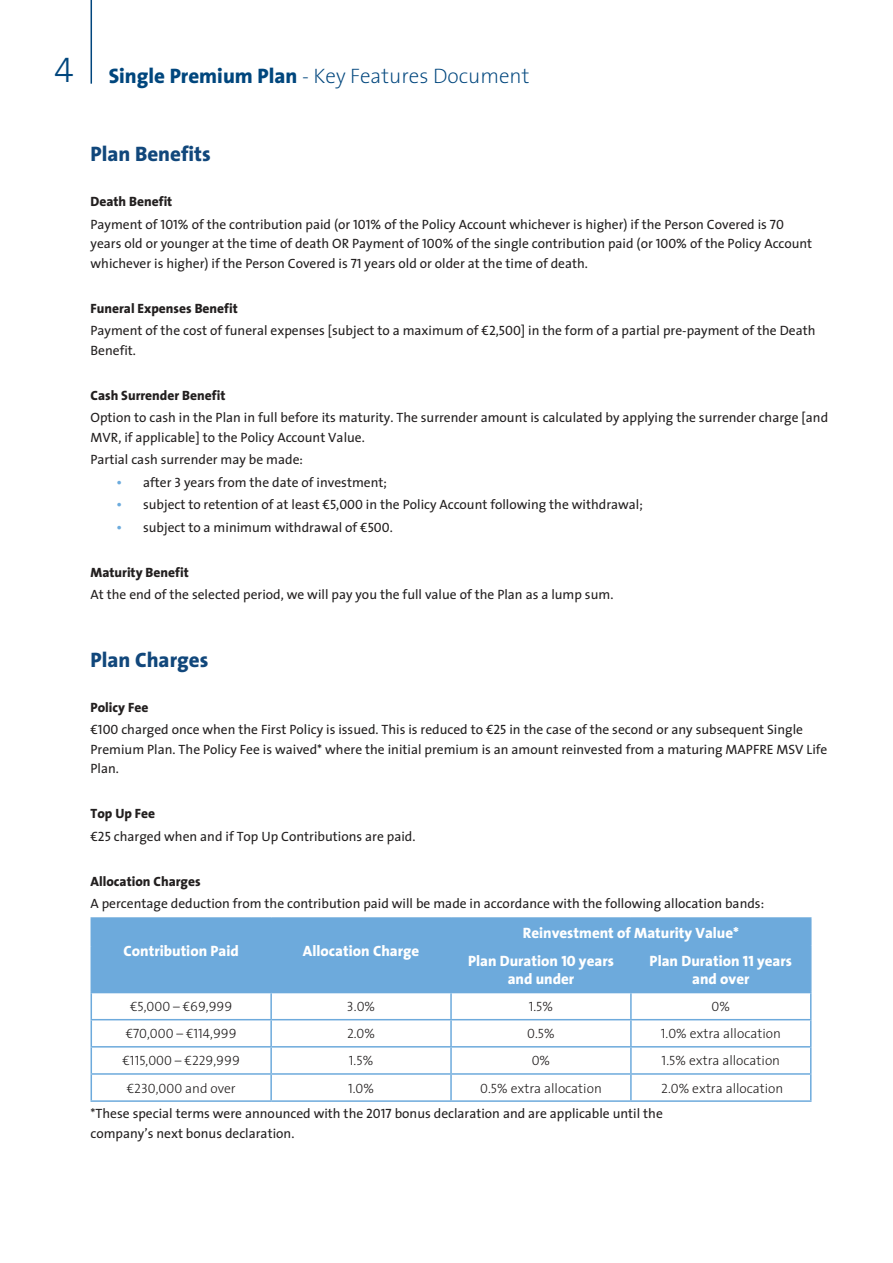
<style>
.page{position:relative;width:893px;height:1263px;background:#fff}
.page>*{position:absolute;margin:0;border:0;box-sizing:border-box;transform-origin:0 0}
.t1{font:200 21px "The Sans";color:#00467d}
.t2{font:800 21px "The Sans";color:#11477b}
.t3{font:800 15px/28.2px "The Sans";color:#fff}
.t4{font:13.5px/19.5px "The Sans";color:#221f1f}
.t5{font:300 13.5px "The Sans";color:#221f1f}
.t6{font:800 13.5px "The Sans";color:#221f1f}
.s1{font-weight:300;font-size:35.85px}
.s2{font-weight:800}
.s3{font-size:15px;color:#6cabdd}
</style>
<div class="page">
<hr style="left:91px;top:0;width:1px;height:84px;background:#00467d">
<div style="left:92px;top:919px;width:718px;height:73px;background:#6daadc"></div>
<hr style="left:91px;top:917px;width:180px;height:2px;background:#6daadc">
<svg style="left:91px;top:919px;width:1px;height:27px"></svg>
<hr style="left:271px;top:917px;width:180px;height:2px;background:#6daadc">
<hr style="left:270px;top:919px;width:2px;height:27px;background:#6daadc">
<hr style="left:451px;top:917px;width:180px;height:2px;background:#6daadc">
<hr style="left:450px;top:919px;width:2px;height:26px;background:#6daadc">
<hr style="left:631px;top:917px;width:180px;height:2px;background:#6daadc">
<svg style="left:810px;top:919px;width:1px;height:26px"></svg>
<hr style="left:91px;top:946px;width:1px;height:46px;background:#6daadc">
<hr style="left:270px;top:946px;width:2px;height:46px;background:#6daadc">
<hr style="left:450px;top:945px;width:181px;height:2px;background:#6daadc">
<hr style="left:450px;top:947px;width:2px;height:45px;background:#6daadc">
<hr style="left:631px;top:945px;width:180px;height:2px;background:#6daadc">
<hr style="left:630px;top:947px;width:2px;height:45px;background:#6daadc">
<hr style="left:810px;top:947px;width:1px;height:45px;background:#6daadc">
<hr style="left:91px;top:992px;width:180px;height:1px;background:#6daadc">
<hr style="left:271px;top:992px;width:180px;height:1px;background:#6daadc">
<hr style="left:270px;top:993px;width:2px;height:26px;background:#6daadc">
<hr style="left:451px;top:992px;width:180px;height:1px;background:#6daadc">
<hr style="left:450px;top:993px;width:2px;height:26px;background:#6daadc">
<hr style="left:631px;top:992px;width:180px;height:1px;background:#6daadc">
<hr style="left:630px;top:993px;width:2px;height:26px;background:#6daadc">
<hr style="left:91px;top:1019px;width:180px;height:1px;background:#6daadc">
<hr style="left:271px;top:1019px;width:180px;height:1px;background:#6daadc">
<hr style="left:270px;top:1020px;width:2px;height:26px;background:#6daadc">
<hr style="left:451px;top:1019px;width:180px;height:1px;background:#6daadc">
<hr style="left:450px;top:1020px;width:2px;height:26px;background:#6daadc">
<hr style="left:631px;top:1019px;width:180px;height:1px;background:#6daadc">
<hr style="left:630px;top:1020px;width:2px;height:26px;background:#6daadc">
<hr style="left:91px;top:1046px;width:180px;height:1px;background:#6daadc">
<hr style="left:271px;top:1046px;width:180px;height:1px;background:#6daadc">
<hr style="left:270px;top:1047px;width:2px;height:26px;background:#6daadc">
<hr style="left:451px;top:1046px;width:180px;height:1px;background:#6daadc">
<hr style="left:450px;top:1047px;width:2px;height:26px;background:#6daadc">
<hr style="left:631px;top:1046px;width:180px;height:1px;background:#6daadc">
<hr style="left:630px;top:1047px;width:2px;height:26px;background:#6daadc">
<hr style="left:91px;top:1073px;width:180px;height:2px;background:#6daadc">
<svg style="left:91px;top:993px;width:1px;height:107px"></svg>
<hr style="left:271px;top:1073px;width:180px;height:2px;background:#6daadc">
<hr style="left:270px;top:1075px;width:2px;height:25px;background:#6daadc">
<hr style="left:451px;top:1073px;width:180px;height:2px;background:#6daadc">
<hr style="left:450px;top:1075px;width:2px;height:25px;background:#6daadc">
<hr style="left:631px;top:1073px;width:180px;height:2px;background:#6daadc">
<hr style="left:630px;top:1075px;width:2px;height:25px;background:#6daadc">
<svg style="left:810px;top:993px;width:1px;height:107px"></svg>
<hr style="left:91px;top:1100px;width:180px;height:2px;background:#6daadc">
<hr style="left:271px;top:1100px;width:180px;height:2px;background:#6daadc">
<hr style="left:451px;top:1100px;width:180px;height:2px;background:#6daadc">
<hr style="left:631px;top:1100px;width:180px;height:2px;background:#6daadc">
<h1 class="t1" style="left:55px;top:69px;width:476px"><span class="s1">4</span> <span class="s2">Single Premium Plan</span> - Key Features Document</h1>
<h1 class="t2" style="left:91px;top:145px;width:122px">Plan Benefits</h1>
<p class="t6" style="left:91px;top:196px;width:83px">Death Benefit</p>
<p class="t4" style="left:91px;top:215px;width:723px">Payment of 101% of the contribution paid (or 101% of the Policy Account whichever is higher) if the Person Covered is 70 years old or younger at the time of death OR Payment of 100% of the single contribution paid (or 100% of the Policy Account whichever is higher) if the Person Covered is 71 years old or older at the time of death.</p>
<p class="t6" style="left:91px;top:302px;width:149px">Funeral Expenses Benefit</p>
<p class="t4" style="left:91px;top:322px;width:726px">Payment of the cost of funeral expenses [subject to a maximum of €2,500] in the form of a partial pre-payment of the Death<br>Benefit.</p>
<p class="t6" style="left:91px;top:389px;width:136px">Cash Surrender Benefit</p>
<p class="t4" style="left:91px;top:409px;width:739px">Option to cash in the Plan in full before its maturity. The surrender amount is calculated by applying the surrender charge [and<br>MVR, if applicable] to the Policy Account Value.</p>
<p class="t4" style="left:91px;top:451px;width:214px">Partial cash surrender may be made:</p>
<p class="t4" style="left:116px;top:473px;width:272px"><span class="s3">•</span> after 3 years from the date of investment;</p>
<p class="t4" style="left:116px;top:496px;width:528px"><span class="s3">•</span> subject to retention of at least €5,000 in the Policy Account following the withdrawal;</p>
<p class="t4" style="left:116px;top:518px;width:278px"><span class="s3">•</span> subject to a minimum withdrawal of €500.</p>
<p class="t6" style="left:91px;top:566px;width:100px">Maturity Benefit</p>
<p class="t4" style="left:91px;top:586px;width:524px">At the end of the selected period, we will pay you the full value of the Plan as a lump sum.</p>
<h1 class="t2" style="left:91px;top:651px;width:119px">Plan Charges</h1>
<p class="t6" style="left:91px;top:701px;width:59px">Policy Fee</p>
<p class="t4" style="left:91px;top:721px;width:738px">€100 charged once when the First Policy is issued. This is reduced to €25 in the case of the second or any subsequent Single<br>Premium Plan. The Policy Fee is waived* where the initial premium is an amount reinvested from a maturing MAPFRE MSV Life<br>Plan.</p>
<p class="t6" style="left:91px;top:808px;width:66px">Top Up Fee</p>
<p class="t4" style="left:91px;top:827px;width:326px">€25 charged when and if Top Up Contributions are paid.</p>
<p class="t6" style="left:91px;top:875px;width:112px">Allocation Charges</p>
<p class="t4" style="left:91px;top:895px;width:675px">A percentage deduction from the contribution paid will be made in accordance with the following allocation bands:</p>
<p class="t3" style="left:124px;top:938px;width:117px">Contribution Paid</p>
<p class="t3" style="left:303px;top:938px;width:118px">Allocation Charge</p>
<p class="t3" style="left:468px;top:920px;width:273px;text-indent:55px">Reinvestment of Maturity Value*<br>Plan Duration 10 years</p>
<p class="t3" style="left:508px;top:966px;width:68px">and under</p>
<p class="t3" style="left:650px;top:953px;width:144px;line-height:18px;text-align:center">Plan Duration 11 years and over</p>
<p class="t5" style="left:130px;top:1001px;width:104px">€5,000 – €69,999</p>
<p class="t5" style="left:347px;top:1001px;width:30px">3.0%</p>
<p class="t5" style="left:529px;top:1001px;width:26px">1.5%</p>
<p class="t5" style="left:712px;top:1001px;width:20px">0%</p>
<p class="t5" style="left:126px;top:1028px;width:112px">€70,000 – €114,999</p>
<p class="t5" style="left:347px;top:1028px;width:30px">2.0%</p>
<p class="t5" style="left:527px;top:1028px;width:29px">0.5%</p>
<p class="t5" style="left:661px;top:1028px;width:122px">1.0% extra allocation</p>
<p class="t5" style="left:123px;top:1055px;width:119px">€115,000 – €229,999</p>
<p class="t5" style="left:349px;top:1055px;width:26px">1.5%</p>
<p class="t5" style="left:532px;top:1055px;width:20px">0%</p>
<p class="t5" style="left:662px;top:1055px;width:120px">1.5% extra allocation</p>
<p class="t5" style="left:127px;top:1083px;width:110px">€230,000 and over</p>
<p class="t5" style="left:348px;top:1083px;width:27px">1.0%</p>
<p class="t5" style="left:480px;top:1083px;width:123px">0.5% extra allocation</p>
<p class="t5" style="left:661px;top:1083px;width:124px">2.0% extra allocation</p>
<p class="t4" style="left:91px;top:1105px;width:574px">*These special terms were announced with the 2017 bonus declaration and are applicable until the company’s next bonus declaration.</p>
</div>
